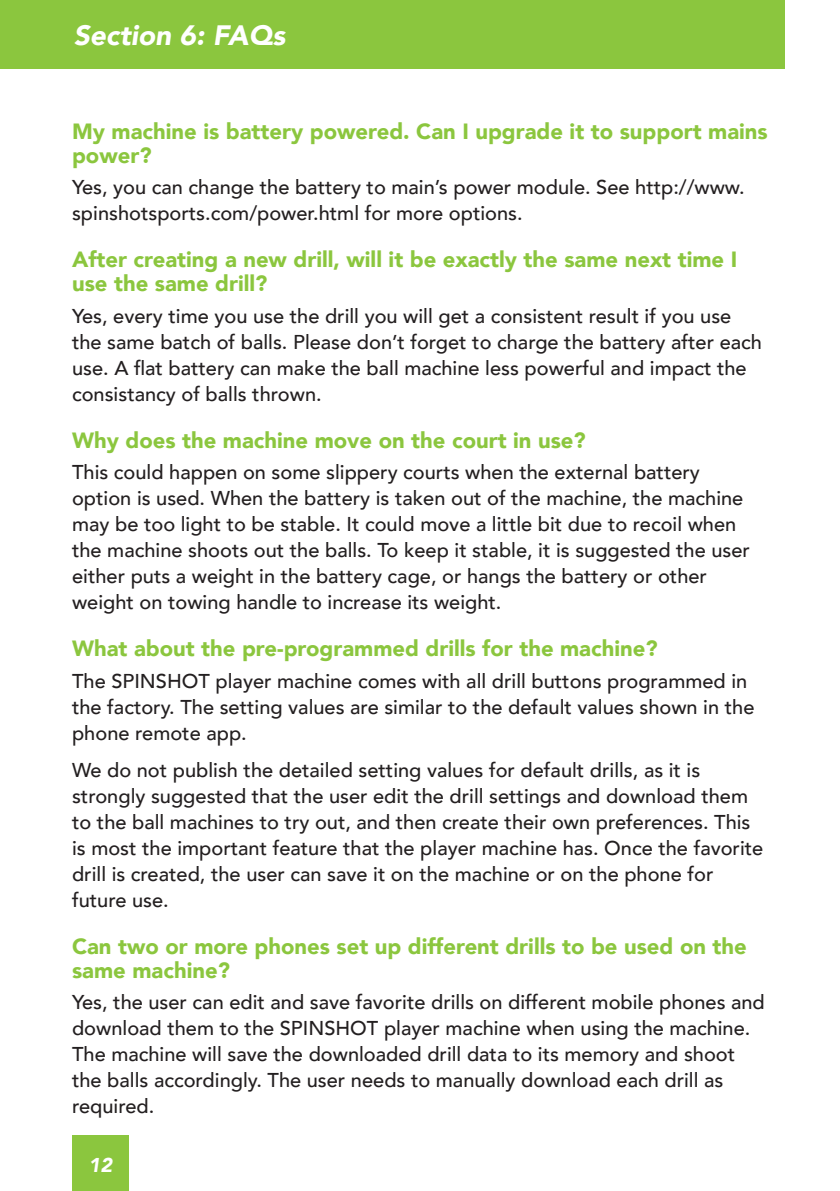
<style>
.page{position:relative;width:840px;height:1191px;background:#fff}
.page>*{position:absolute;margin:0;border:0;box-sizing:border-box;transform-origin:0 0}
.t1{font:italic 900 28px "Avenir";color:#fff}
.t2{font:900 22px/24px "Avenir";color:#8bc63e}
.t3{font:500 20px/26px "Avenir";color:#231f20}
.t4{font:italic 900 20px "Avenir";color:#fff}
</style>
<div class="page">
<div style="left:72px;top:1135px;width:57px;height:56px;background:#8bc63e"></div>
<div style="left:0;top:0;width:784px;height:68px;background:#8bc63e"></div>
<h1 class="t1" style="left:74px;top:12px;width:213px">Section 6: FAQs</h1>
<p class="t2" style="left:72px;top:118px;width:696px">My machine is battery powered. Can I upgrade it to support mains power?</p>
<p class="t3" style="left:72px;top:173px;width:673px">Yes, you can change the battery to main’s power module. See http://www. spinshotsports.com/power.html for more options.</p>
<p class="t2" style="left:72px;top:247px;width:666px">After creating a new drill, will it be exactly the same next time I use the same drill?</p>
<p class="t3" style="left:72px;top:302px;width:691px">Yes, every time you use the drill you will get a consistent result if you use the same batch of balls. Please don’t forget to charge the battery after each use. A flat battery can make the ball machine less powerful and impact the consistancy of balls thrown.</p>
<p class="t2" style="left:72px;top:427px;width:515px">Why does the machine move on the court in use?</p>
<p class="t3" style="left:72px;top:458px;width:679px">This could happen on some slippery courts when the external battery option is used. When the battery is taken out of the machine, the machine may be too light to be stable. It could move a little bit due to recoil when the machine shoots out the balls. To keep it stable, it is suggested the user either puts a weight in the battery cage, or hangs the battery or other weight on towing handle to increase its weight.</p>
<p class="t2" style="left:72px;top:635px;width:586px">What about the pre-programmed drills for the machine?</p>
<p class="t3" style="left:72px;top:666px;width:683px">The SPINSHOT player machine comes with all drill buttons programmed in the factory. The setting values are similar to the default values shown in the phone remote app.</p>
<p class="t3" style="left:72px;top:756px;width:692px">We do not publish the detailed setting values for default drills, as it is strongly suggested that the user edit the drill settings and download them to the ball machines to try out, and then create their own preferences. This is most the important feature that the player machine has. Once the favorite drill is created, the user can save it on the machine or on the phone for future use.</p>
<p class="t2" style="left:72px;top:933px;width:676px">Can two or more phones set up different drills to be used on the same machine?</p>
<p class="t3" style="left:72px;top:988px;width:694px">Yes, the user can edit and save favorite drills on different mobile phones and download them to the SPINSHOT player machine when using the machine.<br>The machine will save the downloaded drill data to its memory and shoot the balls accordingly. The user needs to manually download each drill as required.</p>
<p class="t4" style="left:89px;top:1148px;width:25px">12</p>
</div>
